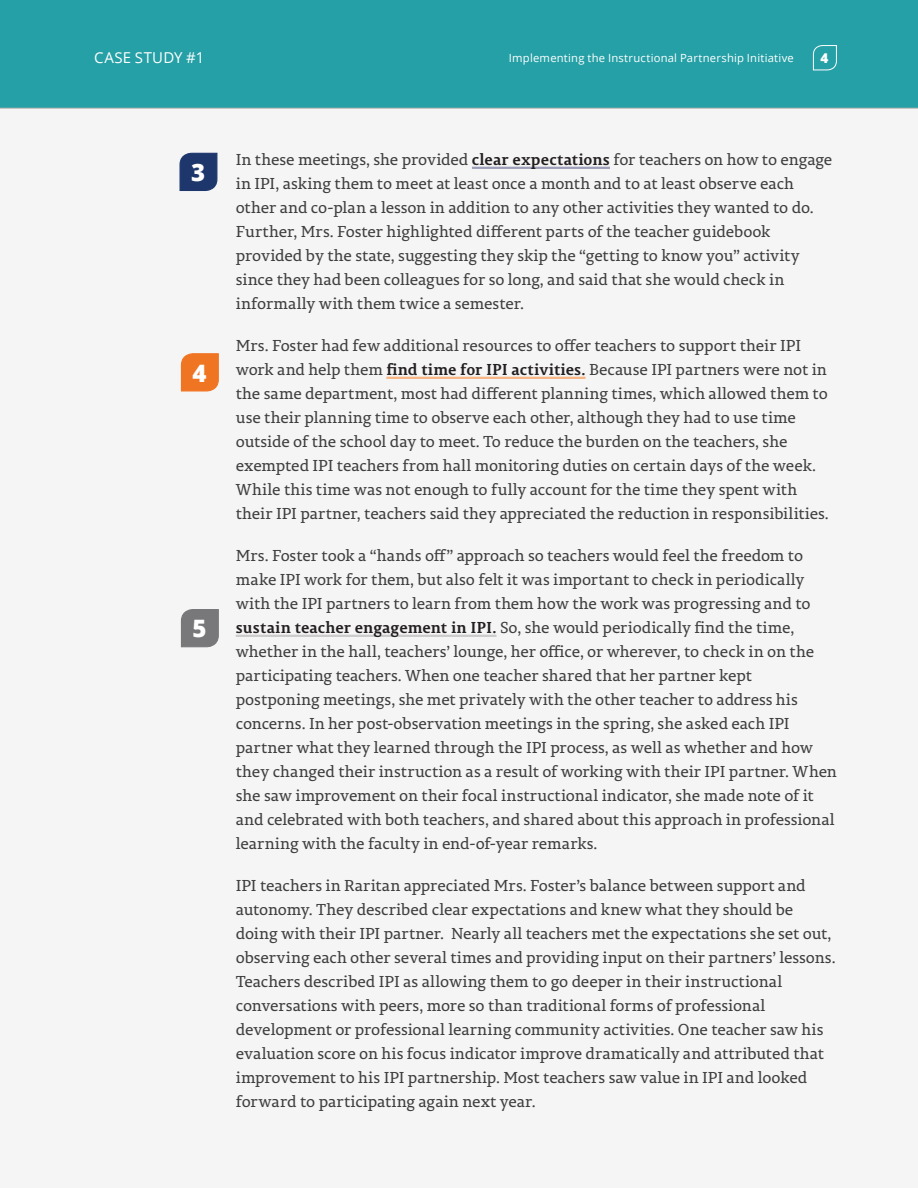
<style>
.page{position:relative;width:918px;height:1188px;background:#fff}
.page>*{position:absolute;margin:0;border:0;box-sizing:border-box;transform-origin:0 0}
.t1{font:800 24px "Open Sans";color:#fff}
.vignette_body{font:15.75px/24px "Permian Slab Serif Typeface";letter-spacing:-.01em;color:#3e3e3f}
.t2{font:15px "Open Sans";letter-spacing:.02em;color:#fff}
.t3{font:800 13.5px "Open Sans";color:#fff}
.t4{font:11.25px "Open Sans";letter-spacing:.02em;color:#fff}
.s1{font-weight:700;color:#231f20}
</style>
<div class="page">
<div style="left:0;top:0;width:918px;height:108px;background:#25a0a6"></div>
<svg style="left:813px;top:45px;width:24px;height:26px"></svg>
<hr style="left:472px;top:167px;width:138px;height:2px;background:#9d9eb9">
<hr style="left:386px;top:377px;width:200px;height:2px;background:#f7b584">
<hr style="left:236px;top:635px;width:261px;height:2px;background:#cccaca">
<svg style="left:179px;top:152px;width:39px;height:40px;background:#344a7a"></svg>
<svg style="left:180px;top:353px;width:39px;height:39px;background:#f07f34"></svg>
<svg style="left:180px;top:609px;width:39px;height:39px;background:#828183"></svg>
<p class="t2" style="left:94px;top:47px;width:112px">CASE STUDY #1</p>
<p class="t4" style="left:509px;top:50px;width:286px">Implementing the Instructional Partnership Initiative</p>
<p class="t3" style="left:820px;top:48px;width:9px">4</p>
<p class="t1" style="left:191px;top:154px;width:16px">3</p>
<p class="t1" style="left:192px;top:355px;width:16px">4</p>
<p class="t1" style="left:192px;top:610px;width:16px">5</p>
<p class="vignette_body" style="left:236px;top:147px;width:598px">In these meetings, she provided <span class="s1">clear expectations</span> for teachers on how to engage in IPI, asking them to meet at least once a month and to at least observe each other and co-plan a lesson in addition to any other activities they wanted to do.<br>Further, Mrs. Foster highlighted different parts of the teacher guidebook provided by the state, suggesting they skip the “getting to know you” activity since they had been colleagues for so long, and said that she would check in informally with them twice a semester.</p>
<p class="vignette_body" style="left:236px;top:333px;width:595px">Mrs. Foster had few additional resources to offer teachers to support their IPI work and help them <span class="s1">find time for IPI activities.</span> Because IPI partners were not in the same department, most had different planning times, which allowed them to use their planning time to observe each other, although they had to use time outside of the school day to meet. To reduce the burden on the teachers, she exempted IPI teachers from hall monitoring duties on certain days of the week.<br>While this time was not enough to fully account for the time they spent with their IPI partner, teachers said they appreciated the reduction in responsibilities.</p>
<p class="vignette_body" style="left:236px;top:543px;width:603px">Mrs. Foster took a “hands off” approach so teachers would feel the freedom to make IPI work for them, but also felt it was important to check in periodically with the IPI partners to learn from them how the work was progressing and to <span class="s1">sustain teacher engagement in IPI.</span> So, she would periodically find the time, whether in the hall, teachers’ lounge, her office, or wherever, to check in on the participating teachers. When one teacher shared that her partner kept postponing meetings, she met privately with the other teacher to address his concerns. In her post-observation meetings in the spring, she asked each IPI partner what they learned through the IPI process, as well as whether and how they changed their instruction as a result of working with their IPI partner. When she saw improvement on their focal instructional indicator, she made note of it and celebrated with both teachers, and shared about this approach in professional learning with the faculty in end-of-year remarks.</p>
<p class="vignette_body" style="left:236px;top:873px;width:601px">IPI teachers in Raritan appreciated Mrs. Foster’s balance between support and autonomy. They described clear expectations and knew what they should be doing with their IPI partner. Nearly all teachers met the expectations she set out, observing each other several times and providing input on their partners’ lessons.<br>Teachers described IPI as allowing them to go deeper in their instructional conversations with peers, more so than traditional forms of professional development or professional learning community activities. One teacher saw his evaluation score on his focus indicator improve dramatically and attributed that improvement to his IPI partnership. Most teachers saw value in IPI and looked forward to participating again next year.</p>
</div>
